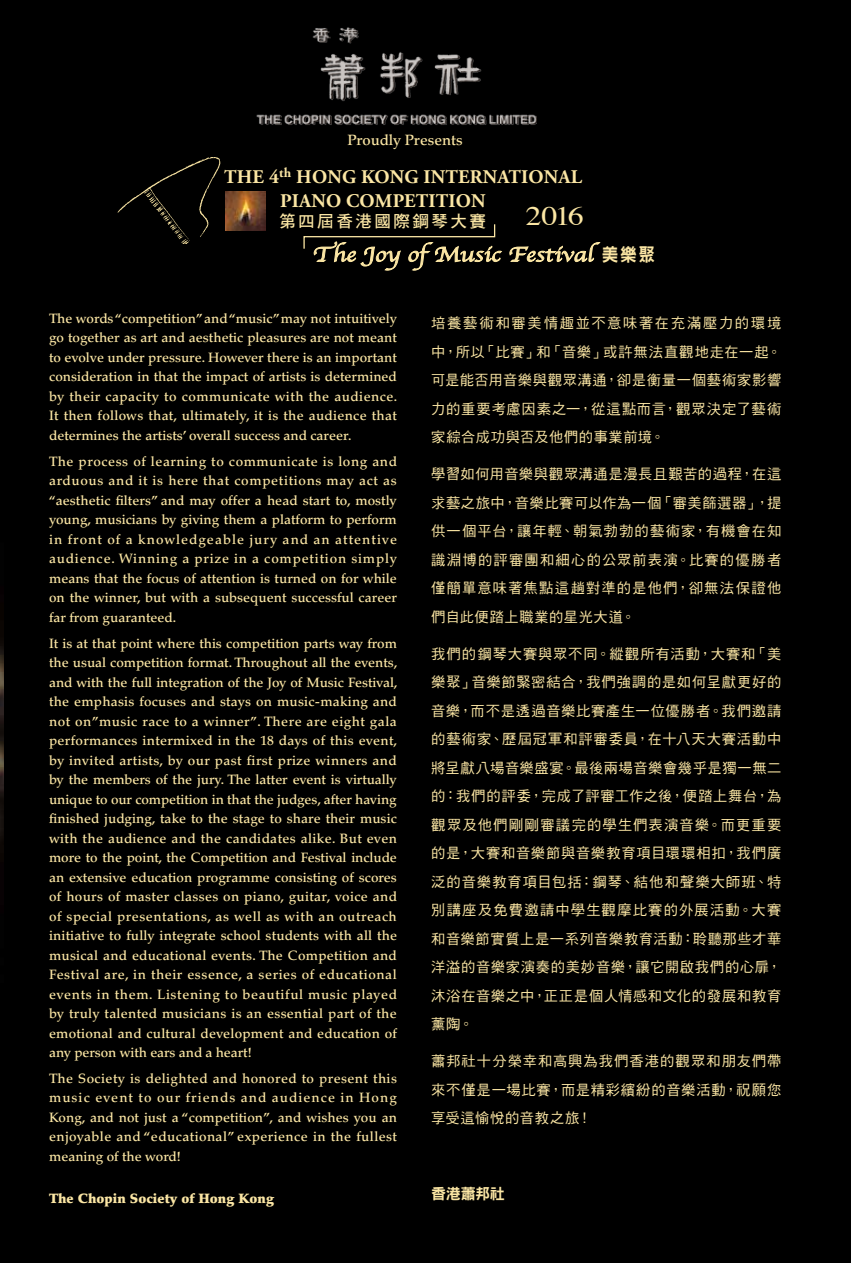
<style>
.page{position:relative;width:851px;height:1263px;background:#fff}
.page>*{position:absolute;margin:0;border:0;box-sizing:border-box;transform-origin:0 0}
.t1{font:26.55px "Times";color:#fbe6a4;scale:1.2 1}
.t2{font:700 19.35px/23.7px "Adobe Garamond Pro";letter-spacing:.01em;color:#fbe6a4}
.t3{font:18.45px "DF Hei HK W9";color:#fbe6a4;scale:.9 1}
.t4{font:16.5px "DF Hei HK W7";letter-spacing:.15em;color:#fbe6a4}
.t5{font:15px "DF Hei HK W9";letter-spacing:-.025em;color:#fbe6a4}
.t6{font:500 14.85px "Palatino";color:#fbe6a4}
.t7{font:14.25px/28.5px "DF Hei HK W5";letter-spacing:.055em;color:#fbe6a4;text-align:justify}
.t8{font:500 13.5px/19.5px "Palatino";color:#fbe6a4;text-align:justify}
.t9{font:900 13.5px "Palatino";color:#fbe6a4}
</style>
<div class="page">
<div style="left:0;top:0;width:850px;height:1263px;background:#000"></div>
<img style="left:0;top:621px;width:4px;height:241px">
<img style="left:256px;top:27px;width:281px;height:98px">
<img style="left:117px;top:157px;width:104px;height:86px">
<img style="left:226px;top:191px;width:39px;height:40px">
<svg style="left:303px;top:224px;width:298px;height:47px"></svg>
<p class="t6" style="left:347px;top:131px;width:117px">Proudly Presents</p>
<h2 class="t2" style="left:280px;top:165px;width:303px;text-indent:-56px">THE 4<sup>th</sup> HONG KONG INTERNATIONAL<br>PIANO COMPETITION</h2>
<h1 class="t1" style="left:525px;top:191px;width:50px">2016</h1>
<p class="t4" style="left:279px;top:212px;width:208px">第四屆香港國際鋼琴大賽</p>
<h3 class="t3" style="left:601px;top:245px;width:61px">美樂聚</h3>
<p class="t8" style="left:49px;top:309px;width:350px">The words “competition” and “music” may not intuitively go together as art and aesthetic pleasures are not meant to evolve under pressure. However there is an important consideration in that the impact of artists is determined by their capacity to communicate with the audience.<br>It then follows that, ultimately, it is the audience that determines the artists’ overall success and career.</p>
<p class="t8" style="left:49px;top:452px;width:349px">The process of learning to communicate is long and arduous and it is here that competitions may act as “aesthetic filters” and may offer a head start to, mostly young, musicians by giving them a platform to perform in front of a knowledgeable jury and an attentive audience. Winning a prize in a competition simply means that the focus of attention is turned on for while on the winner, but with a subsequent successful career far from guaranteed.</p>
<p class="t8" style="left:49px;top:633px;width:350px">It is at that point where this competition parts way from the usual competition format. Throughout all the events, and with the full integration of the Joy of Music Festival, the emphasis focuses and stays on music-making and not on”music race to a winner”. There are eight gala performances intermixed in the 18 days of this event, by invited artists, by our past first prize winners and by the members of the jury. The latter event is virtually unique to our competition in that the judges, after having finished judging, take to the stage to share their music with the audience and the candidates alike. But even more to the point, the Competition and Festival include an extensive education programme consisting of scores of hours of master classes on piano, guitar, voice and of special presentations, as well as with an outreach initiative to fully integrate school students with all the musical and educational events. The Competition and Festival are, in their essence, a series of educational events in them. Listening to beautiful music played by truly talented musicians is an essential part of the emotional and cultural development and education of any person with ears and a heart!</p>
<p class="t8" style="left:49px;top:1069px;width:349px">The Society is delighted and honored to present this music event to our friends and audience in Hong Kong, and not just a “competition”, and wishes you an enjoyable and “educational” experience in the fullest meaning of the word!</p>
<p class="t9" style="left:49px;top:1190px;width:226px">The Chopin Society of Hong Kong</p>
<p class="t7" style="left:431px;top:308px;width:351px">培養藝術和審美情趣並不意味著在充滿壓力的環境中，所以「比賽」和「音樂」或許無法直觀地走在一起。可是能否用音樂與觀眾溝通，卻是衡量一個藝術家影響力的重要考慮因素之一，從這點而言，觀眾決定了藝術家綜合成功與否及他們的事業前境。</p>
<p class="t7" style="left:431px;top:459px;width:351px">學習如何用音樂與觀眾溝通是漫長且艱苦的過程，在這求藝之旅中，音樂比賽可以作為一個「審美篩選器」，提供一個平台，讓年輕、朝氣勃勃的藝術家，有機會在知識淵博的評審團和細心的公眾前表演。比賽的優勝者僅簡單意味著焦點這趟對準的是他們，卻無法保證他們自此便踏上職業的星光大道。</p>
<p class="t7" style="left:431px;top:639px;width:351px">我們的鋼琴大賽與眾不同。縱觀所有活動，大賽和「美樂聚」音樂節緊密結合，我們強調的是如何呈獻更好的音樂，而不是透過音樂比賽產生一位優勝者。我們邀請的藝術家、歷屆冠軍和評審委員，在十八天大賽活動中將呈獻八場音樂盛宴。最後兩場音樂會幾乎是獨一無二的：我們的評委，完成了評審工作之後，便踏上舞台，為觀眾及他們剛剛審議完的學生們表演音樂。而更重要的是，大賽和音樂節與音樂教育項目環環相扣，我們廣泛的音樂教育項目包括：鋼琴、結他和聲樂大師班、特別講座及免費邀請中學生觀摩比賽的外展活動。大賽和音樂節實質上是一系列音樂教育活動：聆聽那些才華洋溢的音樂家演奏的美妙音樂，讓它開啟我們的心扉，沐浴在音樂之中，正正是個人情感和文化的發展和教育薰陶。</p>
<p class="t7" style="left:431px;top:1046px;width:351px">蕭邦社十分榮幸和高興為我們香港的觀眾和朋友們帶來不僅是一場比賽，而是精彩繽紛的音樂活動，祝願您享受這愉悅的音教之旅！</p>
<p class="t5" style="left:431px;top:1185px;width:75px">香港蕭邦社</p>
</div>
